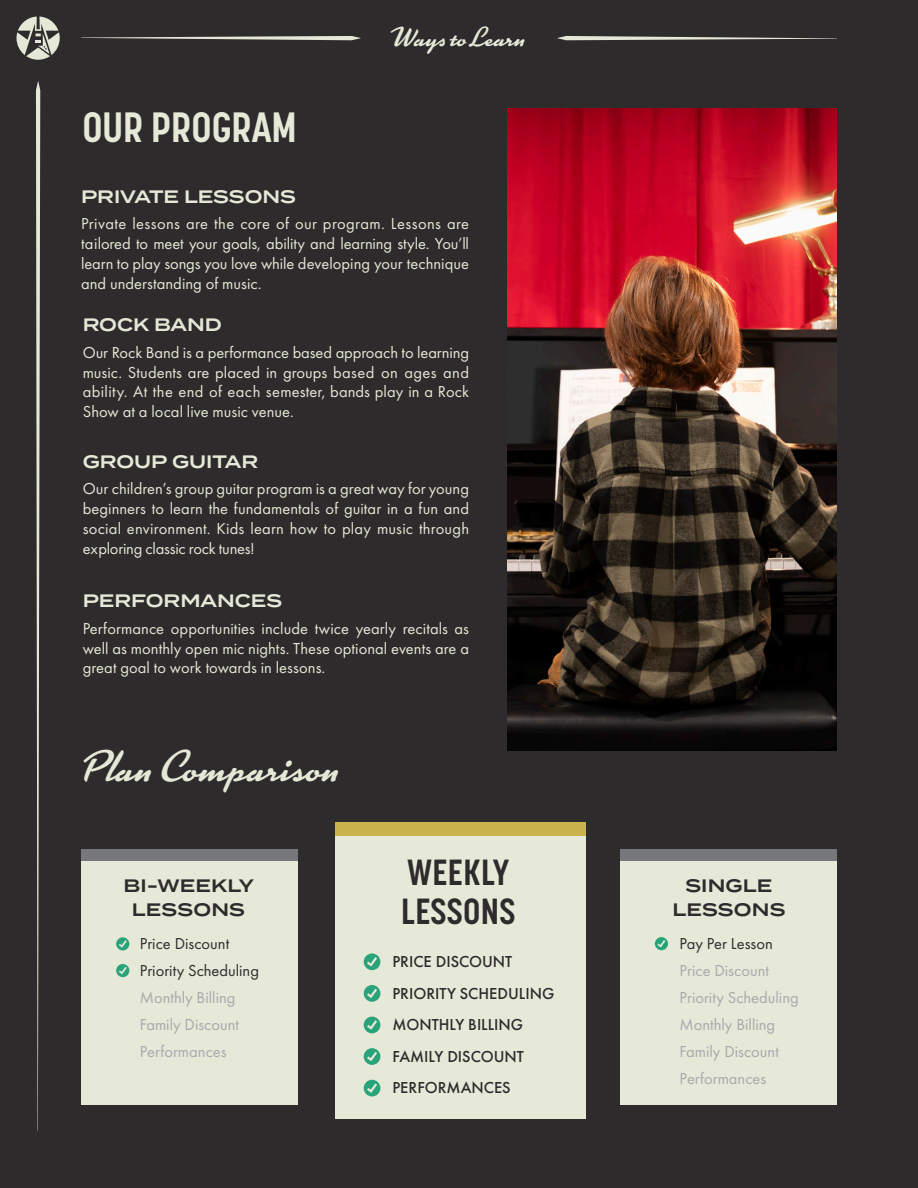
<style>
.page{position:relative;width:918px;height:1188px;background:#2e2b2c}
.page>*{position:absolute;margin:0;border:0;box-sizing:border-box;transform-origin:0 0}
.Align_Center_10pt_Size{font:43.5px "Kinescope";color:#e5e8d7}
.Align_Center_10pt_Size-2{font:700 42px "Korolev Condensed";color:#e6e8d8}
.Align_Center_10pt_Size-3{font:700 36px "Korolev Condensed";letter-spacing:.01em;color:#2e2b2c}
.t1{font:27px "Kinescope";color:#e5e8d7}
.Align_Center_10pt_Size-4{font:600 18px "Termina";color:#e5e8d7}
.t2{font:600 18px "Termina";letter-spacing:.01em;color:#2e2b2c}
.Align_Center_10pt_Size-5{font:16.5px/19.8px "Futura PT";letter-spacing:.005em;color:#e5e8d7;text-align:justify}
.t3{font:16.5px "Futura PT";color:#a8a9ad}
.t4{font:500 16.5px "Futura PT";color:#2e2b2c}
.t5{font:16.5px "Futura PT";color:#2e2b2c}
</style>
<div class="page">
<div style="left:81px;top:849px;width:216px;height:256px;background:#76787b"></div>
<div style="left:621px;top:849px;width:216px;height:256px;background:#76787b"></div>
<div style="left:336px;top:822px;width:250px;height:269px;background:#cab34a"></div>
<div style="left:81px;top:861px;width:216px;height:244px;background:#e6e8d8"></div>
<svg style="left:116px;top:937px;width:13px;height:14px"></svg>
<svg style="left:116px;top:964px;width:13px;height:13px"></svg>
<div style="left:336px;top:836px;width:250px;height:283px;background:#e6e8d8"></div>
<svg style="left:364px;top:953px;width:16px;height:17px"></svg>
<div style="left:621px;top:861px;width:216px;height:244px;background:#e6e8d8"></div>
<svg style="left:655px;top:937px;width:13px;height:13px"></svg>
<svg style="left:364px;top:985px;width:16px;height:17px"></svg>
<svg style="left:364px;top:1017px;width:16px;height:16px"></svg>
<svg style="left:364px;top:1048px;width:16px;height:17px"></svg>
<svg style="left:364px;top:1080px;width:16px;height:16px"></svg>
<img style="left:508px;top:108px;width:329px;height:642px">
<svg style="left:81px;top:36px;width:280px;height:4px"></svg>
<svg style="left:557px;top:36px;width:280px;height:4px"></svg>
<svg style="left:36px;top:81px;width:4px;height:1050px"></svg>
<svg style="left:17px;top:17px;width:43px;height:43px"></svg>
<p class="Align_Center_10pt_Size-2" style="left:82px;top:102px;width:216px">OUR PROGRAM</p>
<p class="t1" style="left:394px;top:21px;width:133px">Ways to Learn</p>
<p class="Align_Center_10pt_Size-4" style="left:81px;top:183px;width:216px">PRIVATE LESSONS</p>
<p class="Align_Center_10pt_Size-5" style="left:81px;top:214px;width:390px">Private lessons are the core of our program. Lessons are tailored to meet your goals, ability and learning style. You’ll learn to play songs you love while developing your technique and understanding of music.</p>
<p class="Align_Center_10pt_Size-4" style="left:83px;top:312px;width:141px">ROCK BAND</p>
<p class="Align_Center_10pt_Size-5" style="left:83px;top:342px;width:388px">Our Rock Band is a performance based approach to learning music. Students are placed in groups based on ages and ability. At the end of each semester, bands play in a Rock Show at a local live music venue.</p>
<p class="Align_Center_10pt_Size-4" style="left:83px;top:448px;width:177px">GROUP GUITAR</p>
<p class="Align_Center_10pt_Size-5" style="left:83px;top:479px;width:388px">Our children’s group guitar program is a great way for young beginners to learn the fundamentals of guitar in a fun and social environment. Kids learn how to play music through exploring classic rock tunes!</p>
<p class="Align_Center_10pt_Size-4" style="left:83px;top:588px;width:201px">PERFORMANCES</p>
<p class="Align_Center_10pt_Size-5" style="left:83px;top:618px;width:388px">Performance opportunities include twice yearly recitals as well as monthly open mic nights. These optional events are a great goal to work towards in lessons.</p>
<p class="Align_Center_10pt_Size" style="left:82px;top:740px;width:257px">Plan Comparison</p>
<p class="t2" style="left:124px;top:872px;width:132px">BI-WEEKLY</p>
<p class="t2" style="left:132px;top:896px;width:115px">LESSONS</p>
<p class="t5" style="left:140px;top:933px;width:91px">Price Discount</p>
<p class="t5" style="left:140px;top:960px;width:121px">Priority Scheduling</p>
<p class="t3" style="left:140px;top:987px;width:97px">Monthly Billing</p>
<p class="t3" style="left:140px;top:1014px;width:101px">Family Discount</p>
<p class="t3" style="left:140px;top:1041px;width:88px">Performances</p>
<p class="Align_Center_10pt_Size-3" style="left:408px;top:851px;width:103px">WEEKLY</p>
<p class="Align_Center_10pt_Size-3" style="left:401px;top:890px;width:116px">LESSONS</p>
<p class="t4" style="left:392px;top:952px;width:121px">PRICE DISCOUNT</p>
<p class="t4" style="left:392px;top:983px;width:163px">PRIORITY SCHEDULING</p>
<p class="t4" style="left:392px;top:1015px;width:132px">MONTHLY BILLING</p>
<p class="t4" style="left:392px;top:1046px;width:133px">FAMILY DISCOUNT</p>
<p class="t4" style="left:392px;top:1078px;width:120px">PERFORMANCES</p>
<p class="t2" style="left:685px;top:872px;width:88px">SINGLE</p>
<p class="t2" style="left:672px;top:896px;width:115px">LESSONS</p>
<p class="t5" style="left:680px;top:933px;width:95px">Pay Per Lesson</p>
<p class="t3" style="left:680px;top:960px;width:91px">Price Discount</p>
<p class="t3" style="left:680px;top:987px;width:121px">Priority Scheduling</p>
<p class="t3" style="left:680px;top:1014px;width:97px">Monthly Billing</p>
<p class="t3" style="left:680px;top:1041px;width:101px">Family Discount</p>
<p class="t3" style="left:680px;top:1068px;width:88px">Performances</p>
</div>
